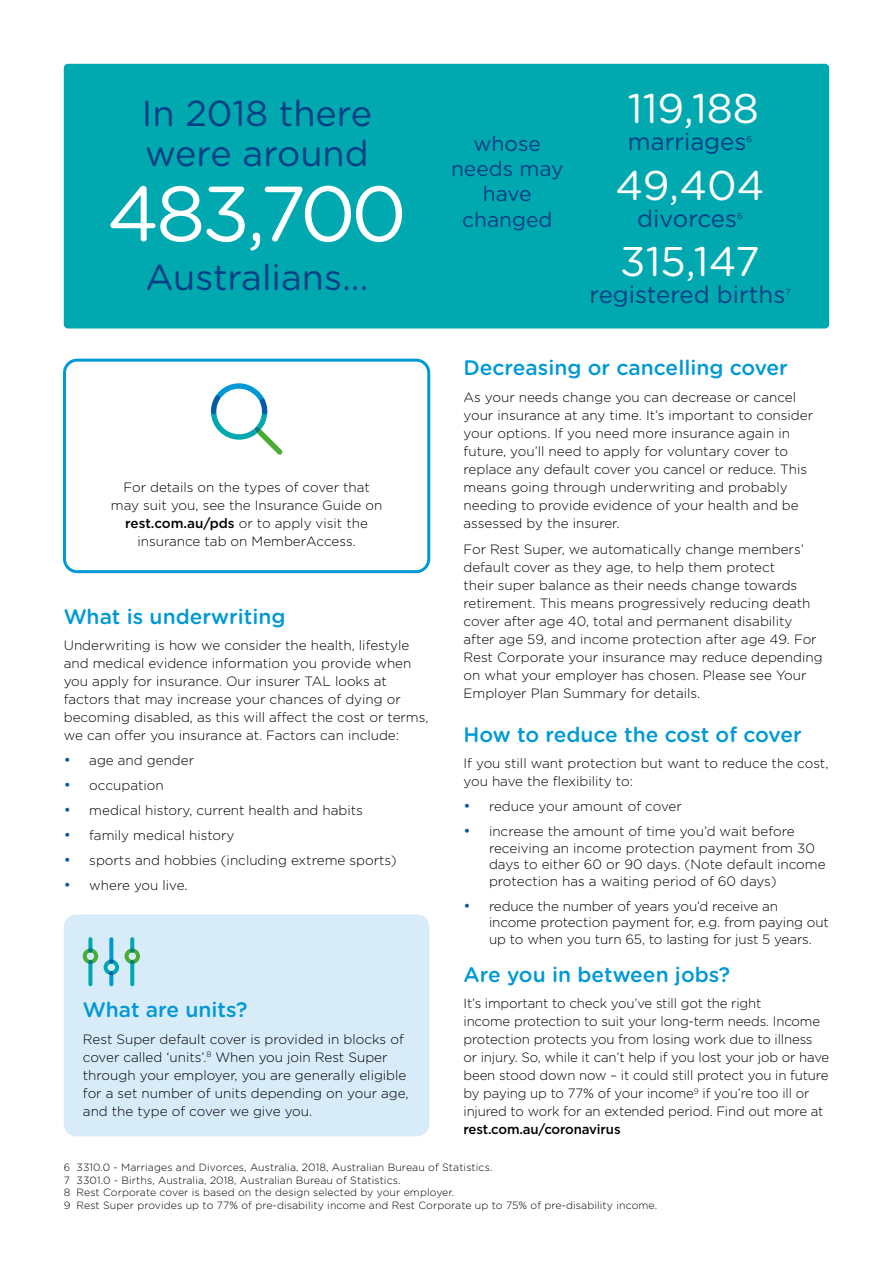
<style>
.page{position:relative;width:893px;height:1263px;background:#fff}
.page>*{position:absolute;margin:0;border:0;box-sizing:border-box;transform-origin:0 0}
.t1{font:78px "Gotham Rounded";letter-spacing:-.05em;color:#fff}
.t2{font:41.4px "Gotham Rounded";color:#fff}
.t3{font:36px/39.6px "Gotham Rounded";color:#023e84}
.t4{font:24px "Gotham Rounded";color:#023e84}
.t5{font:500 21px "Gotham Rounded";color:#0099d5}
.t6{font:21px/25.2px "Gotham Rounded";color:#023e84;text-align:center}
.t7{font:300 13.5px/18px "Gotham";color:#000}
.t8{font:500 13.5px "Gotham";letter-spacing:-.01em;color:#000}
.t9{font:300 10.5px/12.6px "Gotham";letter-spacing:.01em;color:#000}
.t10{font:8.7px "Gotham Rounded";color:#023e84}
.s1{font-weight:500}
.s2{font-weight:400;font-size:15px;color:#065aa6}
</style>
<div class="page">
<div style="left:64px;top:64px;width:765px;height:264px;background:#00a8b0;border-radius:4px"></div>
<div style="left:63px;top:359px;width:367px;height:214px;border:3px solid #0099d5;border-radius:13px"></div>
<svg style="left:211px;top:383px;width:72px;height:72px"></svg>
<div style="left:64px;top:914px;width:365px;height:222px;background:#d7ebf9;border-radius:13px"></div>
<svg style="left:88px;top:937px;width:4px;height:15px"></svg>
<svg style="left:88px;top:960px;width:4px;height:26px"></svg>
<svg style="left:130px;top:937px;width:4px;height:15px"></svg>
<svg style="left:130px;top:960px;width:4px;height:26px"></svg>
<svg style="left:109px;top:971px;width:4px;height:15px"></svg>
<svg style="left:109px;top:937px;width:4px;height:26px"></svg>
<svg style="left:83px;top:948px;width:15px;height:16px"></svg>
<svg style="left:125px;top:948px;width:15px;height:16px"></svg>
<svg style="left:104px;top:959px;width:15px;height:16px"></svg>
<h3 class="t3" style="left:142px;top:92px;width:232px">In 2018 there were around</h3>
<h1 class="t1" style="left:107px;top:160px;width:301px">483,700</h1>
<h3 class="t3" style="left:145px;top:256px;width:225px">Australians...</h3>
<p class="t7" style="left:111px;top:477px;width:273px;text-align:center">For details on the types of cover that may suit you, see the Insurance Guide on <span class="s1">rest.com.au/pds</span> or to apply visit the insurance tab on MemberAccess.</p>
<h3 class="t5" style="left:64px;top:601px;width:223px">What is underwriting</h3>
<p class="t7" style="left:64px;top:636px;width:366px">Underwriting is how we consider the health, lifestyle and medical evidence information you provide when you apply for insurance. Our insurer TAL looks at factors that may increase your chances of dying or becoming disabled, as this will affect the cost or terms, we can offer you insurance at. Factors can include:</p>
<p class="t7" style="left:64px;top:751px;width:132px"><span class="s2">•</span> age and gender</p>
<p class="t7" style="left:64px;top:776px;width:101px"><span class="s2">•</span> occupation</p>
<p class="t7" style="left:64px;top:801px;width:301px"><span class="s2">•</span> medical history, current health and habits</p>
<p class="t7" style="left:64px;top:826px;width:172px"><span class="s2">•</span> family medical history</p>
<p class="t7" style="left:64px;top:851px;width:334px"><span class="s2">•</span> sports and hobbies (including extreme sports)</p>
<p class="t7" style="left:64px;top:876px;width:125px"><span class="s2">•</span> where you live.</p>
<h3 class="t5" style="left:83px;top:995px;width:166px">What are units?</h3>
<p class="t7" style="left:83px;top:1029px;width:327px">Rest Super default cover is provided in blocks of cover called ‘units’.<sup>8</sup> When you join Rest Super through your employer, you are generally eligible for a set number of units depending on your age, and the type of cover we give you.</p>
<h3 class="t6" style="left:451px;top:130px;width:114px">whose needs may have changed</h3>
<h2 class="t2" style="left:628px;top:80px;width:133px">119,188</h2>
<h3 class="t4" style="left:628px;top:125px;width:120px">marriages</h3>
<p class="t10" style="left:746px;top:133px;width:7px">6</p>
<h2 class="t2" style="left:615px;top:157px;width:151px">49,404</h2>
<h3 class="t4" style="left:637px;top:202px;width:101px">divorces</h3>
<p class="t10" style="left:737px;top:210px;width:7px">6</p>
<h2 class="t2" style="left:620px;top:233px;width:141px">315,147</h2>
<h3 class="t4" style="left:589px;top:278px;width:197px">registered births</h3>
<p class="t10" style="left:785px;top:286px;width:7px">7</p>
<h3 class="t5" style="left:463px;top:353px;width:326px">Decreasing or cancelling cover</h3>
<p class="t7" style="left:463px;top:388px;width:351px">As your needs change you can decrease or cancel your insurance at any time. It’s important to consider your options. If you need more insurance again in future, you’ll need to apply for voluntary cover to replace any default cover you cancel or reduce. This means going through underwriting and probably needing to provide evidence of your health and be assessed by the insurer.</p>
<p class="t7" style="left:463px;top:540px;width:361px">For Rest Super, we automatically change members’ default cover as they age, to help them protect<br>their super balance as their needs change towards retirement. This means progressively reducing death cover after age 40, total and permanent disability after age 59, and income protection after age 49. For Rest Corporate your insurance may reduce depending on what your employer has chosen. Please see Your Employer Plan Summary for details.</p>
<h3 class="t5" style="left:463px;top:719px;width:340px">How to reduce the cost of cover</h3>
<p class="t7" style="left:463px;top:754px;width:366px">If you still want protection but want to reduce the cost, you have the flexibility to:</p>
<p class="t7" style="left:463px;top:797px;width:220px"><span class="s2">•</span> reduce your amount of cover</p>
<p class="t7" style="left:489px;top:823px;width:338px;line-height:16.5px;text-indent:-26px"><span class="s2">•</span> increase the amount of time you’d wait before receiving an income protection payment from 30 days to either 60 or 90 days. (Note default income protection has a waiting period of 60 days)</p>
<p class="t7" style="left:489px;top:897px;width:341px;line-height:16.5px;text-indent:-26px"><span class="s2">•</span> reduce the number of years you’d receive an income protection payment for, e.g. from paying out up to when you turn 65, to lasting for just 5 years.</p>
<h3 class="t5" style="left:463px;top:959px;width:268px">Are you in between jobs?</h3>
<p class="t7" style="left:463px;top:994px;width:367px">It’s important to check you’ve still got the right<br>income protection to suit your long-term needs. Income protection protects you from losing work due to illness or injury. So, while it can’t help if you lost your job or have been stood down now – it could still protect you in future by paying up to 77% of your income<sup>9</sup> if you’re too ill or injured to work for an extended period. Find out more at</p>
<p class="t8" style="left:463px;top:1120px;width:159px">rest.com.au/coronavirus</p>
<p class="t9" style="left:64px;top:1161px;width:595px">6 3310.0 - Marriages and Divorces, Australia, 2018, Australian Bureau of Statistics.<br>7 3301.0 - Births, Australia, 2018, Australian Bureau of Statistics.<br>8 Rest Corporate cover is based on the design selected by your employer.<br>9 Rest Super provides up to 77% of pre-disability income and Rest Corporate up to 75% of pre-disability income.</p>
</div>
